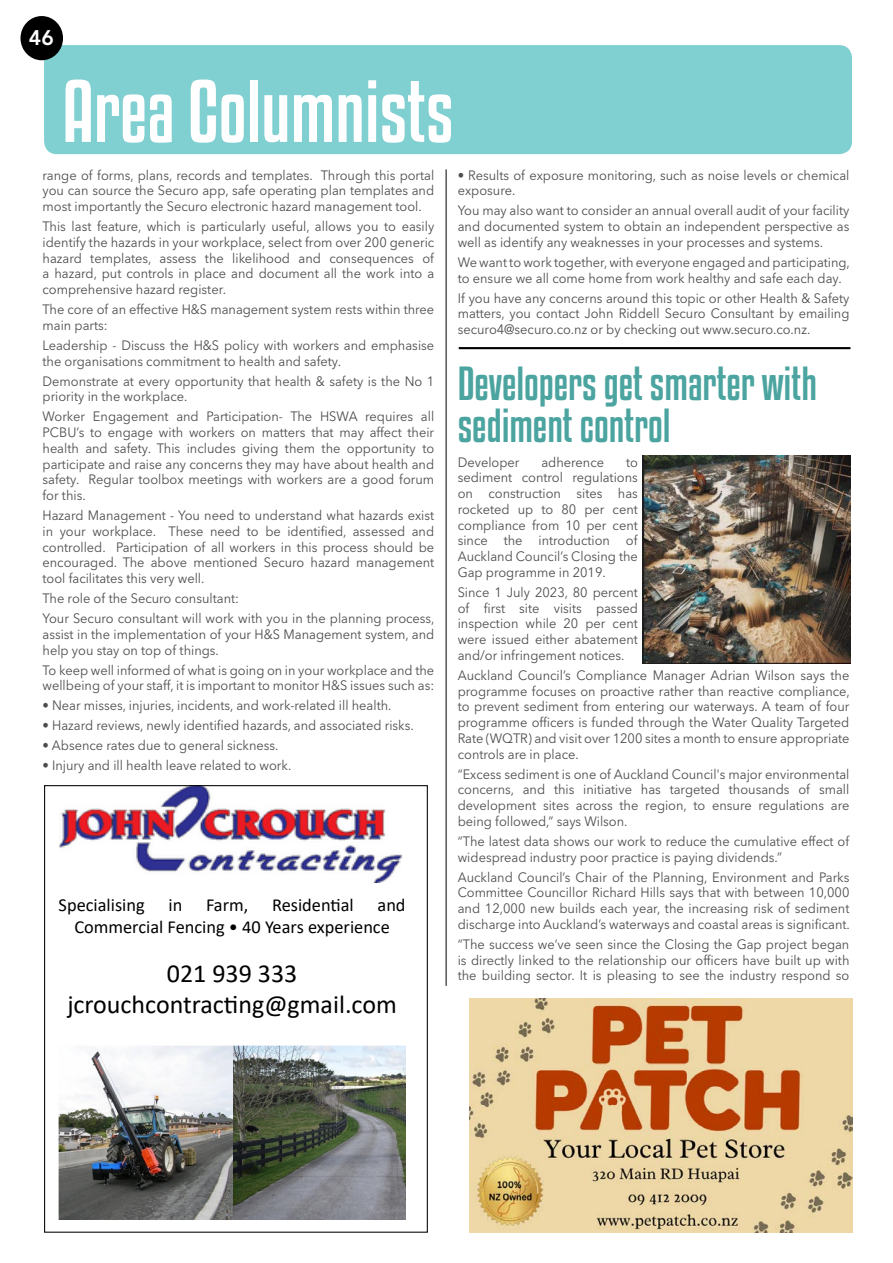
<style>
.page{position:relative;width:893px;height:1263px;background:#fff}
.page>*{position:absolute;margin:0;border:0;box-sizing:border-box;transform-origin:0 0}
.t1{font:78px "Kenyan Coffee Rg";color:#fff}
.t2{font:42px/42px "Kenyan Coffee Rg";color:#4ba49f}
.t3{font:25.95px/31.2px "Calibri";color:#000;text-align:center}
.t4{font:800 21px "Avenir LT Std";color:#fff}
.t5{font:18.3px/22px "Calibri";color:#000}
.t6{font:13.5px/15.8px "Avenir Next LT Pro";color:#4d4d4f;text-align:justify;scale:.95 1}
</style>
<div class="page">
<div style="left:44px;top:45px;width:808px;height:109px;background:#80cfd1;border-radius:13px"></div>
<div style="left:21px;top:16px;width:42px;height:44px;background:#000;border-radius:50%"></div>
<img style="left:469px;top:999px;width:383px;height:234px">
<img style="left:59px;top:1046px;width:347px;height:173px">
<img style="left:59px;top:787px;width:343px;height:95px">
<hr style="left:446px;top:169px;width:1px;height:817px;background:#000">
<hr style="left:459px;top:347px;width:391px;height:2px;background:#000">
<img style="left:642px;top:456px;width:208px;height:207px">
<p class="t4" style="left:29px;top:25px;width:26px">46</p>
<p class="t1" style="left:63px;top:58px;width:393px">Area Columnists</p>
<p class="t6" style="left:43px;top:167px;width:414px">range of forms, plans, records and templates. Through this portal you can source the Securo app, safe operating plan templates and most importantly the Securo electronic hazard management tool.</p>
<p class="t6" style="left:43px;top:218px;width:414px">This last feature, which is particularly useful, allows you to easily identify the hazards in your workplace, select from over 200 generic hazard templates, assess the likelihood and consequences of a hazard, put controls in place and document all the work into a comprehensive hazard register.</p>
<p class="t6" style="left:43px;top:301px;width:414px">The core of an effective H&amp;S management system rests within three main parts:</p>
<p class="t6" style="left:43px;top:337px;width:414px">Leadership - Discuss the H&amp;S policy with workers and emphasise the organisations commitment to health and safety.</p>
<p class="t6" style="left:43px;top:373px;width:414px">Demonstrate at every opportunity that health &amp; safety is the No 1 priority in the workplace.</p>
<p class="t6" style="left:43px;top:409px;width:414px">Worker Engagement and Participation- The HSWA requires all PCBU’s to engage with workers on matters that may affect their health and safety. This includes giving them the opportunity to participate and raise any concerns they may have about health and safety. Regular toolbox meetings with workers are a good forum for this.</p>
<p class="t6" style="left:43px;top:507px;width:414px">Hazard Management - You need to understand what hazards exist in your workplace. These need to be identified, assessed and controlled. Participation of all workers in this process should be encouraged. The above mentioned Securo hazard management tool facilitates this very well.</p>
<p class="t6" style="left:43px;top:590px;width:208px">The role of the Securo consultant:</p>
<p class="t6" style="left:43px;top:610px;width:414px">Your Securo consultant will work with you in the planning process, assist in the implementation of your H&amp;S Management system, and help you stay on top of things.</p>
<p class="t6" style="left:43px;top:662px;width:414px">To keep well informed of what is going on in your workplace and the wellbeing of your staff, it is important to monitor H&amp;S issues such as:</p>
<p class="t6" style="left:43px;top:698px;width:369px">• Near misses, injuries, incidents, and work-related ill health.</p>
<p class="t6" style="left:43px;top:718px;width:392px">• Hazard reviews, newly identified hazards, and associated risks.</p>
<p class="t6" style="left:43px;top:738px;width:250px">• Absence rates due to general sickness.</p>
<p class="t6" style="left:43px;top:758px;width:263px">• Injury and ill health leave related to work.</p>
<p class="t6" style="left:458px;top:167px;width:414px">• Results of exposure monitoring, such as noise levels or chemical exposure.</p>
<p class="t6" style="left:458px;top:203px;width:414px">You may also want to consider an annual overall audit of your facility and documented system to obtain an independent perspective as well as identify any weaknesses in your processes and systems.</p>
<p class="t6" style="left:458px;top:254px;width:414px">We want to work together, with everyone engaged and participating, to ensure we all come home from work healthy and safe each day.</p>
<p class="t6" style="left:458px;top:290px;width:414px">If you have any concerns around this topic or other Health &amp; Safety matters, you contact John Riddell Securo Consultant by emailing securo4@securo.co.nz or by checking out www.securo.co.nz.</p>
<p class="t2" style="left:458px;top:361px;width:361px">Developers get smarter with sediment control</p>
<p class="t6" style="left:458px;top:454px;width:67px">Developer</p>
<p class="t6" style="left:541px;top:454px;width:68px">adherence</p>
<p class="t6" style="left:458px;top:454px;width:191px;text-indent:168px">to sediment control regulations on construction sites has rocketed up to 80 per cent compliance from 10 per cent since the introduction of Auckland Council’s Closing the Gap programme in 2019.</p>
<p class="t6" style="left:458px;top:584px;width:191px">Since 1 July 2023, 80 percent of first site visits passed inspection while 20 per cent were issued either abatement and/or infringement notices.</p>
<p class="t6" style="left:458px;top:667px;width:414px">Auckland Council’s Compliance Manager Adrian Wilson says the programme focuses on proactive rather than reactive compliance, to prevent sediment from entering our waterways. A team of four programme officers is funded through the Water Quality Targeted Rate (WQTR) and visit over 1200 sites a month to ensure appropriate controls are in place.</p>
<p class="t6" style="left:458px;top:766px;width:414px">“Excess sediment is one of Auckland Council's major environmental concerns, and this initiative has targeted thousands of small development sites across the region, to ensure regulations are being followed,” says Wilson.</p>
<p class="t6" style="left:458px;top:833px;width:413px">“The latest data shows our work to reduce the cumulative effect of widespread industry poor practice is paying dividends.”</p>
<p class="t6" style="left:458px;top:869px;width:414px">Auckland Council’s Chair of the Planning, Environment and Parks Committee Councillor Richard Hills says that with between 10,000 and 12,000 new builds each year, the increasing risk of sediment discharge into Auckland’s waterways and coastal areas is significant.</p>
<p class="t6" style="left:458px;top:936px;width:414px">“The success we’ve seen since the Closing the Gap project began is directly linked to the relationship our officers have built up with the building sector. It is pleasing to see the industry respond so</p>
<p class="t5" style="left:59px;top:894px;width:88px">Specialising</p>
<p class="t5" style="left:168px;top:894px;width:15px">in</p>
<p class="t5" style="left:206px;top:894px;width:44px">Farm,</p>
<p class="t5" style="left:272px;top:894px;width:83px">Residential</p>
<p class="t5" style="left:74px;top:894px;width:333px;text-indent:303px">and<br>Commercial Fencing • 40 Years experience</p>
<p class="t3" style="left:67px;top:957px;width:331px">021 939 333 jcrouchcontracting@gmail.com</p>
</div>
